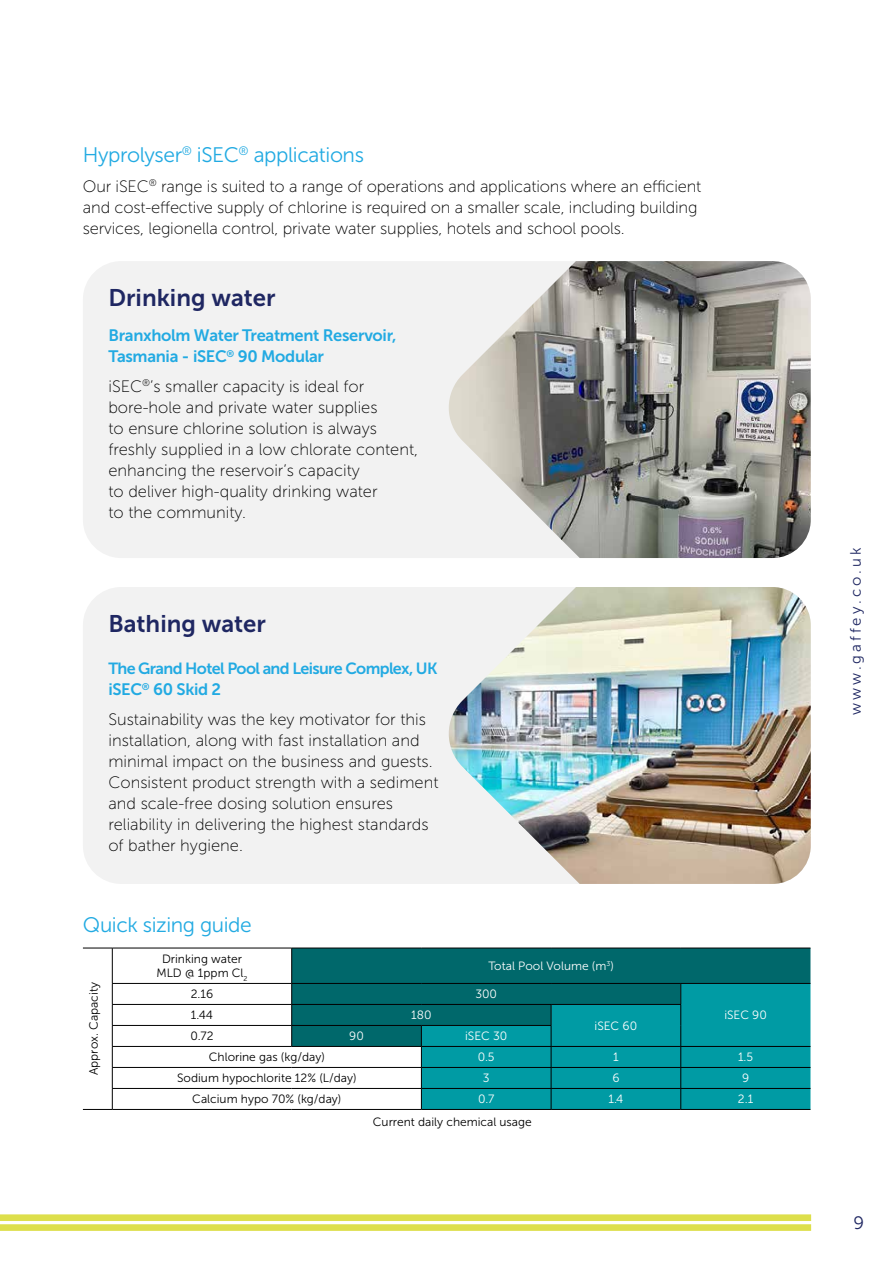
<style>
.page{position:relative;width:893px;height:1263px;background:#fff}
.page>*{position:absolute;margin:0;border:0;box-sizing:border-box;transform-origin:0 0}
.t1{font:24px "Museo Sans 700";color:#1f2762}
.t2{font:21px "Museo Sans 300";letter-spacing:-.02em;color:#22aae2}
.t3{font:18px "Museo Sans 300";color:#1f2762}
.t4{font:16.5px/21px "Museo Sans 100";color:#000}
.t5{font:16.5px/21px "Museo Sans 700";letter-spacing:-.02em;color:#22aae2}
.t6{font:16.2px "Museo Sans 700";letter-spacing:-.04em;color:#22aae2}
.t7{font:15px "Museo Sans 300";letter-spacing:.2em;color:#1f2762}
.t8{font:12px/14.4px "Museo Sans 300";color:#000;text-align:center}
.t9{font:12px "Museo Sans 300";color:#fff}
</style>
<div class="page">
<svg style="left:0;top:1214px;width:811px;height:17px"></svg>
<div style="left:83px;top:587px;width:728px;height:297px;background:#f2f2f2;border-radius:38px"></div>
<img style="left:448px;top:587px;width:363px;height:297px">
<div style="left:83px;top:261px;width:728px;height:297px;background:#f2f2f2;border-radius:38px"></div>
<img style="left:449px;top:261px;width:362px;height:297px">
<div style="left:292px;top:949px;width:518px;height:97px;background:#00686b"></div>
<svg style="left:421px;top:984px;width:389px;height:125px;background:#009199"></svg>
<svg style="left:83px;top:948px;width:29px;height:1px"></svg>
<hr style="left:112px;top:948px;width:180px;height:1px;background:#000">
<hr style="left:112px;top:948px;width:1px;height:35px;background:#000">
<hr style="left:292px;top:948px;width:129px;height:1px;background:#000">
<hr style="left:291px;top:948px;width:1px;height:35px;background:#000">
<hr style="left:421px;top:948px;width:130px;height:1px;background:#000">
<hr style="left:551px;top:948px;width:130px;height:1px;background:#000">
<hr style="left:681px;top:948px;width:129px;height:1px;background:#000">
<hr style="left:112px;top:983px;width:180px;height:1px;background:#000">
<hr style="left:292px;top:983px;width:129px;height:1px;background:#000">
<hr style="left:421px;top:983px;width:130px;height:1px;background:#000">
<hr style="left:551px;top:983px;width:130px;height:1px;background:#000">
<hr style="left:681px;top:983px;width:129px;height:1px;background:#000">
<hr style="left:112px;top:1004px;width:180px;height:1px;background:#000">
<hr style="left:292px;top:1004px;width:129px;height:1px;background:#000">
<hr style="left:421px;top:1004px;width:130px;height:1px;background:#000">
<hr style="left:551px;top:1004px;width:130px;height:1px;background:#000">
<hr style="left:112px;top:1025px;width:180px;height:1px;background:#000">
<hr style="left:292px;top:1025px;width:129px;height:1px;background:#000">
<svg style="left:291px;top:983px;width:1px;height:63px"></svg>
<hr style="left:421px;top:1025px;width:130px;height:1px;background:#000">
<hr style="left:112px;top:1046px;width:180px;height:1px;background:#000">
<hr style="left:292px;top:1046px;width:129px;height:1px;background:#000">
<hr style="left:421px;top:1046px;width:130px;height:1px;background:#000">
<hr style="left:551px;top:1046px;width:130px;height:1px;background:#000">
<hr style="left:681px;top:1046px;width:129px;height:1px;background:#000">
<hr style="left:112px;top:1067px;width:180px;height:1px;background:#000">
<hr style="left:292px;top:1067px;width:129px;height:1px;background:#000">
<hr style="left:421px;top:1067px;width:130px;height:1px;background:#000">
<hr style="left:551px;top:1067px;width:130px;height:1px;background:#000">
<hr style="left:681px;top:1067px;width:129px;height:1px;background:#000">
<hr style="left:112px;top:1088px;width:180px;height:1px;background:#000">
<hr style="left:292px;top:1088px;width:129px;height:1px;background:#000">
<hr style="left:421px;top:1088px;width:130px;height:1px;background:#000">
<svg style="left:421px;top:1025px;width:1px;height:84px"></svg>
<hr style="left:551px;top:1088px;width:130px;height:1px;background:#000">
<svg style="left:551px;top:1004px;width:1px;height:105px"></svg>
<hr style="left:681px;top:1088px;width:129px;height:1px;background:#000">
<svg style="left:680px;top:983px;width:1px;height:126px"></svg>
<svg style="left:83px;top:983px;width:30px;height:127px"></svg>
<hr style="left:112px;top:1109px;width:180px;height:1px;background:#000">
<hr style="left:292px;top:1109px;width:129px;height:1px;background:#000">
<hr style="left:421px;top:1109px;width:130px;height:1px;background:#000">
<hr style="left:551px;top:1109px;width:130px;height:1px;background:#000">
<hr style="left:681px;top:1109px;width:129px;height:1px;background:#000">
<p class="t2" style="left:83px;top:144px;width:283px">Hyprolyser<sup>®</sup> iSEC<sup>®</sup> applications</p>
<p class="t4" style="left:83px;top:176px;width:620px">Our iSEC<sup>®</sup> range is suited to a range of operations and applications where an efficient and cost-effective supply of chlorine is required on a smaller scale, including building services, legionella control, private water supplies, hotels and school pools.</p>
<h1 class="t1" style="left:108px;top:284px;width:169px">Drinking water</h1>
<p class="t5" style="left:108px;top:325px;width:290px">Branxholm Water Treatment Reservoir,<br>Tasmania - iSEC<sup>®</sup> 90 Modular</p>
<p class="t4" style="left:108px;top:376px;width:311px">iSEC<sup>®</sup>’s smaller capacity is ideal for bore-hole and private water supplies<br>to ensure chlorine solution is always freshly supplied in a low chlorate content, enhancing the reservoir’s capacity<br>to deliver high-quality drinking water<br>to the community.</p>
<h1 class="t1" style="left:108px;top:611px;width:159px">Bathing water</h1>
<p class="t6" style="left:108px;top:660px;width:331px">The Grand Hotel Pool and Leisure Complex, UK</p>
<p class="t5" style="left:108px;top:679px;width:114px">iSEC<sup>®</sup> 60 Skid 2</p>
<p class="t4" style="left:108px;top:709px;width:332px">Sustainability was the key motivator for this installation, along with fast installation and minimal impact on the business and guests.<br>Consistent product strength with a sediment and scale-free dosing solution ensures reliability in delivering the highest standards of bather hygiene.</p>
<p class="t2" style="left:83px;top:913px;width:170px">Quick sizing guide</p>
<p class="t8" style="left:87px;top:1075px;width:94px;rotate:-90deg">Approx. Capacity</p>
<p class="t8" style="left:156px;top:952px;width:93px">Drinking water<br>MLD @ 1ppm Cl<sub>2</sub></p>
<p class="t9" style="left:488px;top:960px;width:127px">Total Pool Volume (m<sup>3</sup>)</p>
<p class="t8" style="left:191px;top:987px;width:24px">2.16</p>
<p class="t9" style="left:475px;top:988px;width:23px">300</p>
<p class="t8" style="left:191px;top:1008px;width:24px">1.44</p>
<p class="t9" style="left:411px;top:1009px;width:22px">180</p>
<p class="t9" style="left:724px;top:1009px;width:44px">iSEC 90</p>
<p class="t9" style="left:595px;top:1019px;width:44px">iSEC 60</p>
<p class="t8" style="left:190px;top:1029px;width:25px">0.72</p>
<p class="t9" style="left:349px;top:1030px;width:16px">90</p>
<p class="t9" style="left:465px;top:1030px;width:44px">iSEC 30</p>
<p class="t8" style="left:209px;top:1050px;width:117px">Chlorine gas (kg/day)</p>
<p class="t9" style="left:478px;top:1051px;width:18px">0.5</p>
<p class="t9" style="left:613px;top:1051px;width:7px">1</p>
<p class="t9" style="left:738px;top:1051px;width:17px">1.5</p>
<p class="t8" style="left:177px;top:1071px;width:181px">Sodium hypochlorite 12% (L/day)</p>
<p class="t9" style="left:483px;top:1072px;width:8px">3</p>
<p class="t9" style="left:612px;top:1072px;width:9px">6</p>
<p class="t9" style="left:742px;top:1072px;width:9px">9</p>
<p class="t8" style="left:192px;top:1092px;width:151px">Calcium hypo 70% (kg/day)</p>
<p class="t9" style="left:478px;top:1093px;width:18px">0.7</p>
<p class="t9" style="left:608px;top:1093px;width:16px">1.4</p>
<p class="t9" style="left:738px;top:1093px;width:17px">2.1</p>
<p class="t8" style="left:373px;top:1115px;width:160px">Current daily chemical usage</p>
<p class="t7" style="left:848px;top:715px;width:169px;rotate:-90deg">www.gaffey.co.uk</p>
<p class="t3" style="left:853px;top:1213px;width:12px">9</p>
</div>
